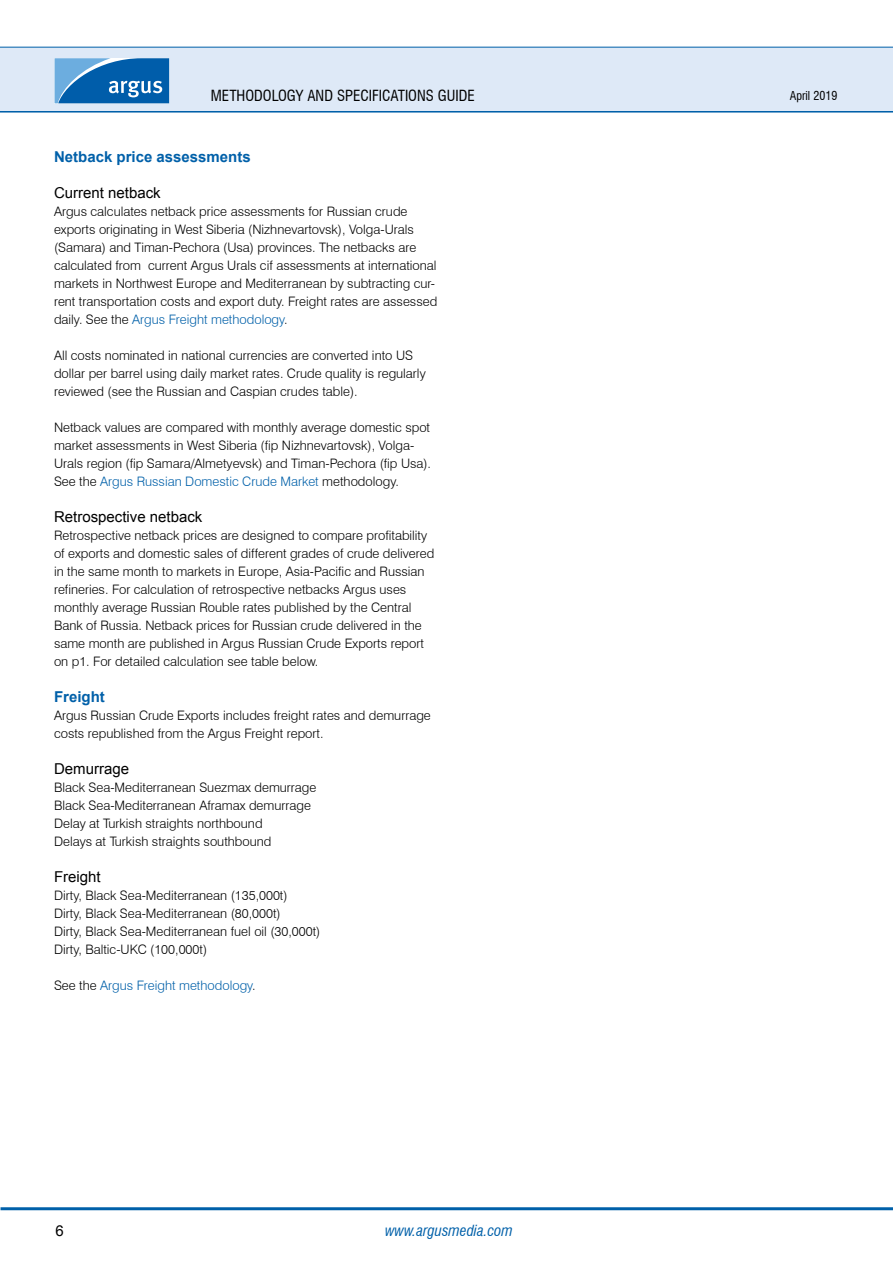
<style>
.page{position:relative;width:893px;height:1263px;background:#fff}
.page>*{position:absolute;margin:0;border:0;box-sizing:border-box;transform-origin:0 0}
.t1{font:15px "Arial";color:#000}
.t2{font:condensed 15px "Swiss 721 BT";color:#000}
.t3{font:700 15px "Arial";color:#0060a9}
.t4{font:italic condensed 15px "Swiss 721 BT";color:#0060a9}
.t5{font:300 13.05px/18px "Swiss 721 BT";color:#000}
.t6{font:300 13.05px "Swiss 721 BT";color:#0060a9}
.t7{font:condensed 12px "Swiss 721 BT";color:#000}
.s1{color:#0060a9}
.s2{color:#000}
</style>
<div class="page">
<hr style="left:0;top:110px;width:893px;height:3px;background:#0060a9">
<div style="left:0;top:47px;width:893px;height:64px;background:#dee9f7"></div>
<hr style="left:0;top:47px;width:893px;height:1px;background:#0060a9">
<hr style="left:1px;top:1207px;width:892px;height:3px;background:#0060a9">
<svg style="left:55px;top:58px;width:114px;height:45px;background:#317ebd"></svg>
<p class="t2" style="left:211px;top:86px;width:264px">METHODOLOGY AND SPECIFICATIONS GUIDE</p>
<p class="t3" style="left:54px;top:147px;width:198px">Netback price assessments</p>
<p class="t1" style="left:54px;top:183px;width:108px">Current netback</p>
<p class="t5" style="left:54px;top:202px;width:385px">Argus calculates netback price assessments for Russian crude exports originating in West Siberia (Nizhnevartovsk), Volga-Urals (Samara) and Timan-Pechora (Usa) provinces. The netbacks are calculated from current Argus Urals cif assessments at international markets in Northwest Europe and Mediterranean by subtracting cur&shy;rent transportation costs and export duty. Freight rates are assessed daily. See the <span class="s1">Argus Freight methodology</span>.</p>
<p class="t5" style="left:54px;top:346px;width:373px">All costs nominated in national currencies are converted into US dollar per barrel using daily market rates. Crude quality is regularly reviewed (see the Russian and Caspian crudes table).</p>
<p class="t5" style="left:54px;top:418px;width:379px">Netback values are compared with monthly average domestic spot market assessments in West Siberia (fip Nizhnevartovsk), Volga-Urals region (fip Samara/Almetyevsk) and Timan-Pechora (fip Usa).<br>See the <span class="s1">Argus Russian Domestic Crude Market</span> methodology.</p>
<p class="t1" style="left:54px;top:507px;width:150px">Retrospective netback</p>
<p class="t5" style="left:54px;top:526px;width:382px">Retrospective netback prices are designed to compare profitability of exports and domestic sales of different grades of crude delivered in the same month to markets in Europe, Asia-Pacific and Russian refineries. For calculation of retrospective netbacks Argus uses monthly average Russian Rouble rates published by the Central Bank of Russia. Netback prices for Russian crude delivered in the same month are published in Argus Russian Crude Exports report on p1. For detailed calculation see table below.</p>
<p class="t3" style="left:54px;top:687px;width:52px">Freight</p>
<p class="t5" style="left:54px;top:706px;width:378px">Argus Russian Crude Exports includes freight rates and demurrage costs republished from the Argus Freight report.</p>
<p class="t1" style="left:54px;top:759px;width:77px">Demurrage</p>
<p class="t5" style="left:54px;top:778px;width:264px">Black Sea-Mediterranean Suezmax demurrage Black Sea-Mediterranean Aframax demurrage Delay at Turkish straights northbound<br>Delays at Turkish straights southbound</p>
<p class="t1" style="left:54px;top:867px;width:48px">Freight</p>
<p class="t5" style="left:54px;top:886px;width:268px">Dirty, Black Sea-Mediterranean (135,000t)<br>Dirty, Black Sea-Mediterranean (80,000t)<br>Dirty, Black Sea-Mediterranean fuel oil (30,000t)<br>Dirty, Baltic-UKC (100,000t)</p>
<p class="t6" style="left:54px;top:977px;width:203px"><span class="s2">See the</span> Argus Freight methodology<span class="s2">.</span></p>
<p class="t1" style="left:55px;top:1220px;width:10px">6</p>
<p class="t4" style="left:385px;top:1221px;width:129px">www.argusmedia.com</p>
<p class="t7" style="left:790px;top:88px;width:49px">APRIL 2019</p>
</div>
